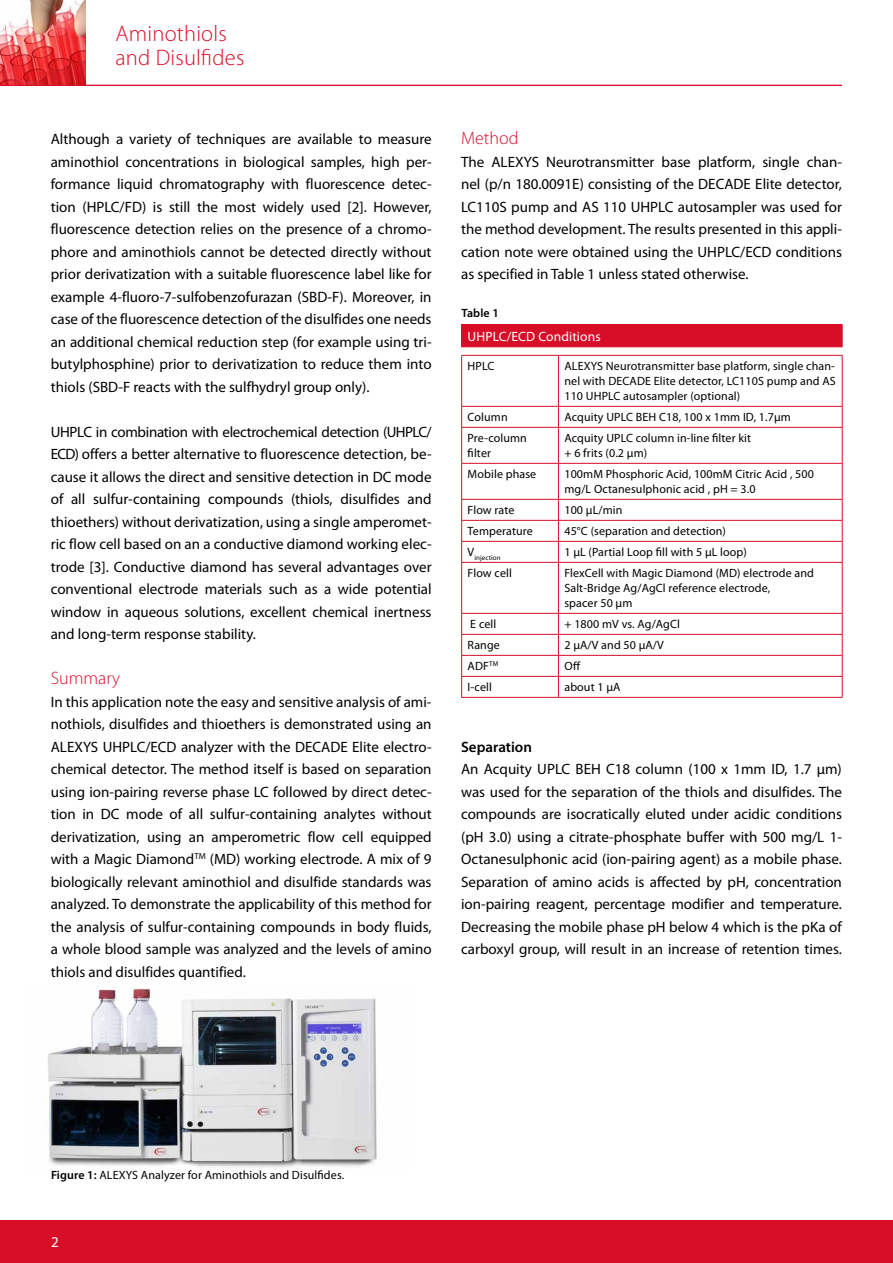
<style>
.page{position:relative;width:893px;height:1263px;background:#fff}
.page>*{position:absolute;margin:0;border:0;box-sizing:border-box;transform-origin:0 0}
.t1{font:300 22.5px/24px "Myriad Pro";letter-spacing:.01em;color:#d80e29}
.t2{font:300 18px "Myriad Pro";color:#d80e29}
.t3{font:15px/22.5px "Myriad Pro";color:#000;text-align:justify}
.t4{font:600 15px "Myriad Pro";color:#000}
.t5{font:15px "Myriad Pro";color:#fff}
.t6{font:13.5px "Myriad Pro";letter-spacing:.01em;color:#fff}
.t7{font:12px/15px "Myriad Pro";letter-spacing:.01em;color:#000}
.t8{font:600 12px "Myriad Pro";letter-spacing:.01em;color:#000}
.t9{font:7.05px "Myriad Pro";letter-spacing:.01em;color:#000}
.s1{font-weight:600}
</style>
<div class="page">
<div style="left:0;top:1220px;width:893px;height:43px;background:#d80e29"></div>
<img style="left:0;top:0;width:86px;height:85px">
<img style="left:48px;top:988px;width:329px;height:180px">
<hr style="left:0;top:85px;width:842px;height:1px;background:#d80e29">
<div style="left:462px;top:325px;width:380px;height:22px;background:#d80e29"></div>
<svg style="left:462px;top:354px;width:380px;height:343px"></svg>
<svg style="left:461px;top:325px;width:1px;height:22px"></svg>
<hr style="left:461px;top:324px;width:97px;height:1px;background:#d80e29">
<hr style="left:558px;top:324px;width:284px;height:1px;background:#d80e29">
<svg style="left:842px;top:325px;width:1px;height:22px"></svg>
<hr style="left:461px;top:347px;width:97px;height:1px;background:#d80e29">
<hr style="left:558px;top:347px;width:284px;height:1px;background:#d80e29">
<hr style="left:461px;top:356px;width:1px;height:50px;background:#d80e29">
<hr style="left:461px;top:355px;width:97px;height:1px;background:#d80e29">
<hr style="left:558px;top:356px;width:1px;height:50px;background:#d80e29">
<hr style="left:558px;top:355px;width:284px;height:1px;background:#d80e29">
<hr style="left:842px;top:356px;width:1px;height:50px;background:#d80e29">
<svg style="left:461px;top:407px;width:1px;height:20px"></svg>
<hr style="left:461px;top:406px;width:97px;height:1px;background:#d80e29">
<svg style="left:558px;top:407px;width:1px;height:20px"></svg>
<hr style="left:558px;top:406px;width:284px;height:1px;background:#d80e29">
<svg style="left:842px;top:407px;width:1px;height:20px"></svg>
<hr style="left:461px;top:428px;width:1px;height:35px;background:#d80e29">
<hr style="left:461px;top:427px;width:97px;height:1px;background:#d80e29">
<hr style="left:558px;top:428px;width:1px;height:35px;background:#d80e29">
<hr style="left:558px;top:427px;width:284px;height:1px;background:#d80e29">
<hr style="left:842px;top:428px;width:1px;height:35px;background:#d80e29">
<hr style="left:461px;top:464px;width:1px;height:35px;background:#d80e29">
<hr style="left:461px;top:463px;width:97px;height:1px;background:#d80e29">
<hr style="left:558px;top:464px;width:1px;height:35px;background:#d80e29">
<hr style="left:558px;top:463px;width:284px;height:1px;background:#d80e29">
<hr style="left:842px;top:464px;width:1px;height:35px;background:#d80e29">
<svg style="left:461px;top:500px;width:1px;height:62px"></svg>
<hr style="left:461px;top:563px;width:1px;height:50px;background:#d80e29">
<hr style="left:461px;top:499px;width:97px;height:1px;background:#d80e29">
<hr style="left:461px;top:520px;width:97px;height:1px;background:#d80e29">
<hr style="left:461px;top:541px;width:97px;height:1px;background:#d80e29">
<hr style="left:461px;top:562px;width:97px;height:1px;background:#d80e29">
<hr style="left:461px;top:613px;width:97px;height:1px;background:#d80e29">
<svg style="left:558px;top:500px;width:1px;height:62px"></svg>
<hr style="left:558px;top:563px;width:1px;height:50px;background:#d80e29">
<hr style="left:558px;top:499px;width:284px;height:1px;background:#d80e29">
<svg style="left:842px;top:500px;width:1px;height:62px"></svg>
<hr style="left:842px;top:563px;width:1px;height:50px;background:#d80e29">
<hr style="left:558px;top:520px;width:284px;height:1px;background:#d80e29">
<hr style="left:558px;top:541px;width:284px;height:1px;background:#d80e29">
<hr style="left:558px;top:562px;width:284px;height:1px;background:#d80e29">
<hr style="left:558px;top:613px;width:284px;height:1px;background:#d80e29">
<hr style="left:461px;top:634px;width:97px;height:1px;background:#d80e29">
<hr style="left:461px;top:655px;width:97px;height:1px;background:#d80e29">
<hr style="left:558px;top:634px;width:284px;height:1px;background:#d80e29">
<hr style="left:558px;top:655px;width:284px;height:1px;background:#d80e29">
<svg style="left:461px;top:614px;width:1px;height:83px"></svg>
<hr style="left:461px;top:676px;width:97px;height:1px;background:#d80e29">
<hr style="left:461px;top:697px;width:97px;height:1px;background:#d80e29">
<svg style="left:558px;top:614px;width:1px;height:83px"></svg>
<hr style="left:558px;top:676px;width:284px;height:1px;background:#d80e29">
<svg style="left:842px;top:614px;width:1px;height:83px"></svg>
<hr style="left:558px;top:697px;width:284px;height:1px;background:#d80e29">
<h1 class="t1" style="left:115px;top:22px;width:130px">Aminothiols and Disulfides</h1>
<p class="t3" style="left:51px;top:128px;width:382px">Although a variety of techniques are available to measure aminothiol concentrations in biological samples, high per&shy;formance liquid chromatography with fluorescence detec&shy;tion (HPLC/FD) is still the most widely used [2]. However, fluorescence detection relies on the presence of a chromo&shy;phore and aminothiols cannot be detected directly without prior derivatization with a suitable fluorescence label like for example 4-fluoro-7-sulfobenzofurazan (SBD-F). Moreover, in case of the fluorescence detection of the disulfides one needs an additional chemical reduction step (for example using tri&shy;butylphosphine) prior to derivatization to reduce them into thiols (SBD-F reacts with the sulfhydryl group only).</p>
<p class="t3" style="left:51px;top:421px;width:382px">UHPLC in combination with electrochemical detection (UHPLC/ ECD) offers a better alternative to fluorescence detection, be&shy;cause it allows the direct and sensitive detection in DC mode of all sulfur-containing compounds (thiols, disulfides and thioethers) without derivatization, using a single amperomet&shy;ric flow cell based on an a conductive diamond working elec&shy;trode [3]. Conductive diamond has several advantages over conventional electrode materials such as a wide potential window in aqueous solutions, excellent chemical inertness and long-term response stability.</p>
<p class="t2" style="left:51px;top:668px;width:71px">Summary</p>
<p class="t3" style="left:51px;top:691px;width:382px">In this application note the easy and sensitive analysis of ami&shy;nothiols, disulfides and thioethers is demonstrated using an ALEXYS UHPLC/ECD analyzer with the DECADE Elite electro&shy;chemical detector. The method itself is based on separation using ion-pairing reverse phase LC followed by direct detec&shy;tion in DC mode of all sulfur-containing analytes without derivatization, using an amperometric flow cell equipped with a Magic Diamond<sup>TM</sup> (MD) working electrode. A mix of 9 biologically relevant aminothiol and disulfide standards was analyzed. To demonstrate the applicability of this method for the analysis of sulfur-containing compounds in body fluids, a whole blood sample was analyzed and the levels of amino thiols and disulfides quantified.</p>
<p class="t2" style="left:461px;top:128px;width:59px">Method</p>
<p class="t3" style="left:461px;top:151px;width:382px">The ALEXYS Neurotransmitter base platform, single chan&shy;nel (p/n 180.0091E) consisting of the DECADE Elite detector, LC110S pump and AS 110 UHPLC autosampler was used for the method development. The results presented in this appli&shy;cation note were obtained using the UHPLC/ECD conditions as specified in Table 1 unless stated otherwise.</p>
<p class="t8" style="left:461px;top:307px;width:39px">Table 1</p>
<p class="t6" style="left:468px;top:329px;width:135px">UHPLC/ECD Conditions</p>
<p class="t7" style="left:468px;top:359px;width:28px">HPLC</p>
<p class="t7" style="left:564px;top:359px;width:273px;text-align:justify">ALEXYS Neurotransmitter base platform, single chan&shy;nel with DECADE Elite detector, LC110S pump and AS 110 UHPLC autosampler (optional)</p>
<p class="t7" style="left:468px;top:410px;width:42px">Column</p>
<p class="t7" style="left:564px;top:410px;width:228px">Acquity UPLC BEH C18, 100 x 1mm ID, 1.7µm</p>
<p class="t7" style="left:468px;top:431px;width:61px">Pre-column filter</p>
<p class="t7" style="left:564px;top:431px;width:188px">Acquity UPLC column in-line filter kit + 6 frits (0.2 µm)</p>
<p class="t7" style="left:468px;top:467px;width:70px">Mobile phase</p>
<p class="t7" style="left:564px;top:467px;width:251px">100mM Phosphoric Acid, 100mM Citric Acid , 500 mg/L Octanesulphonic acid , pH = 3.0</p>
<p class="t7" style="left:468px;top:503px;width:48px">Flow rate</p>
<p class="t7" style="left:564px;top:503px;width:59px">100 µL/min</p>
<p class="t7" style="left:468px;top:524px;width:67px">Temperature</p>
<p class="t7" style="left:564px;top:524px;width:163px">45°C (separation and detection)</p>
<p class="t9" style="left:468px;top:554px;width:35px"><sup>V</sup>injection</p>
<p class="t7" style="left:564px;top:545px;width:184px">1 µL (Partial Loop fill with 5 µL loop)</p>
<p class="t7" style="left:468px;top:566px;width:46px">Flow cell</p>
<p class="t7" style="left:564px;top:566px;width:251px">FlexCell with Magic Diamond (MD) electrode and<br>Salt-Bridge Ag/AgCl reference electrode,<br>spacer 50 µm</p>
<p class="t7" style="left:470px;top:617px;width:28px">E cell</p>
<p class="t7" style="left:564px;top:617px;width:117px">+ 1800 mV vs. Ag/AgCl</p>
<p class="t7" style="left:468px;top:638px;width:34px">Range</p>
<p class="t7" style="left:564px;top:638px;width:101px">2 µA/V and 50 µA/V</p>
<p class="t7" style="left:468px;top:659px;width:32px">ADF<sup>TM</sup></p>
<p class="t7" style="left:564px;top:659px;width:18px">Off</p>
<p class="t7" style="left:468px;top:680px;width:26px">I-cell</p>
<p class="t7" style="left:564px;top:680px;width:58px">about 1 µA</p>
<p class="t4" style="left:461px;top:738px;width:72px">Separation</p>
<p class="t3" style="left:461px;top:758px;width:382px">An Acquity UPLC BEH C18 column (100 x 1mm ID, 1.7 µm) was used for the separation of the thiols and disulfides. The compounds are isocratically eluted under acidic conditions (pH 3.0) using a citrate-phosphate buffer with 500 mg/L 1- Octanesulphonic acid (ion-pairing agent) as a mobile phase.<br>Separation of amino acids is affected by pH, concentration ion-pairing reagent, percentage modifier and temperature.<br>Decreasing the mobile phase pH below 4 which is the pKa of carboxyl group, will result in an increase of retention times.</p>
<p class="t7" style="left:51px;top:1167px;width:295px"><span class="s1">Figure 1:</span> ALEXYS Analyzer for Aminothiols and Disulfides.</p>
<p class="t5" style="left:51px;top:1233px;width:9px">2</p>
</div>
